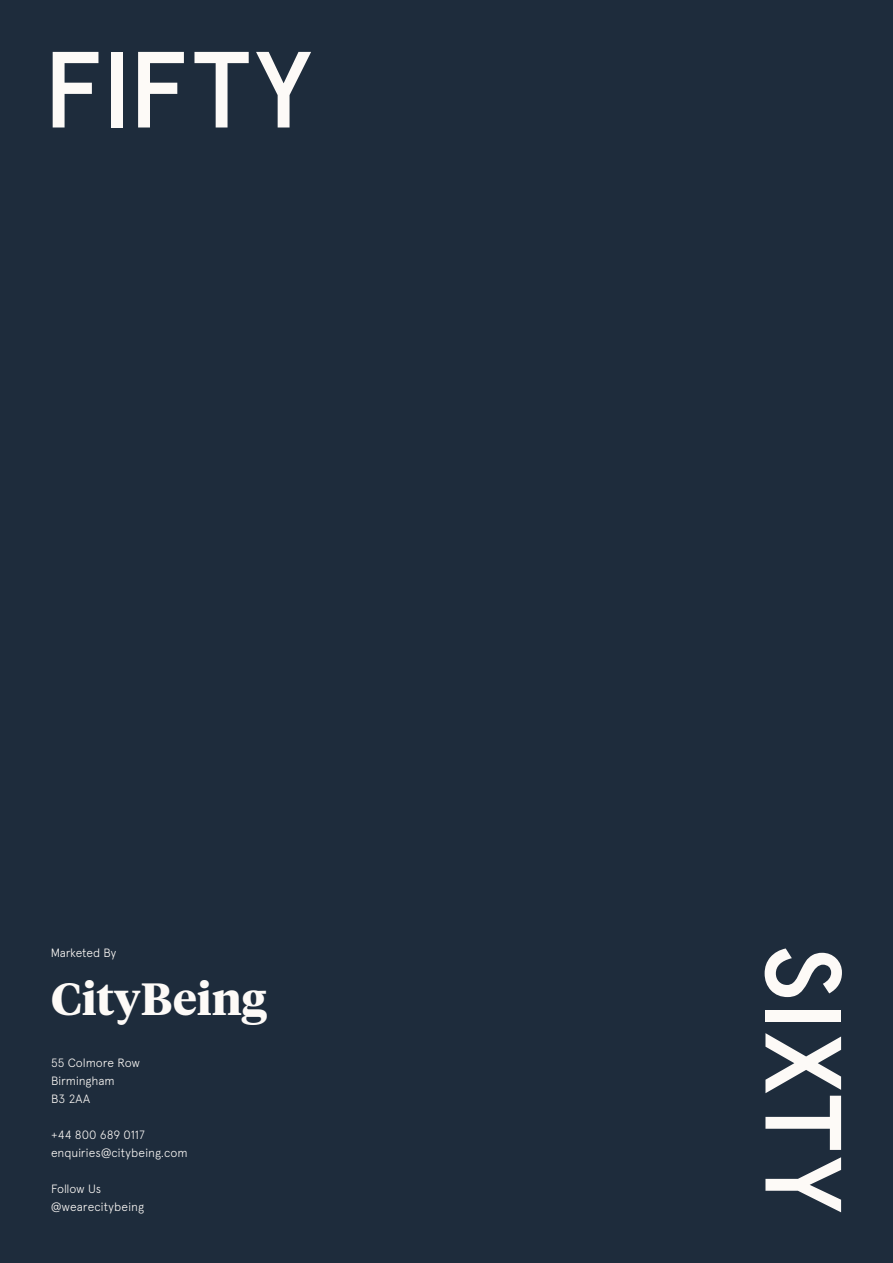
<style>
.page{position:relative;width:893px;height:1263px;background:#fff}
.page>*{position:absolute;margin:0;border:0;box-sizing:border-box;transform-origin:0 0}
.t1{font:500 108px "Apercu";letter-spacing:-.005em;color:#fdfaf7}
.t2{font:700 45px "Tiempos Headline";color:#fdfaf7}
.t3{font:300 12px/18px "Apercu";letter-spacing:-.005em;color:#fdfaf7}
</style>
<div class="page">
<div style="left:0;top:1px;width:893px;height:1262px;background:#1e2c3c"></div>
<h1 class="t1" style="left:43px;top:25px;width:270px">FIFTY</h1>
<p class="t3" style="left:51px;top:943px;width:67px">Marketed By</p>
<h2 class="t2" style="left:51px;top:968px;width:217px">CityBeing</h2>
<p class="t3" style="left:51px;top:1053px;width:91px">55 Colmore Row<br>Birmingham<br>B3 2AA</p>
<p class="t3" style="left:51px;top:1125px;width:138px">+44 800 689 0117 enquiries@citybeing.com</p>
<p class="t3" style="left:51px;top:1179px;width:95px">Follow Us @wearecitybeing</p>
<h1 class="t1" style="left:868px;top:944px;width:270px;rotate:90deg">SIXTY</h1>
</div>
